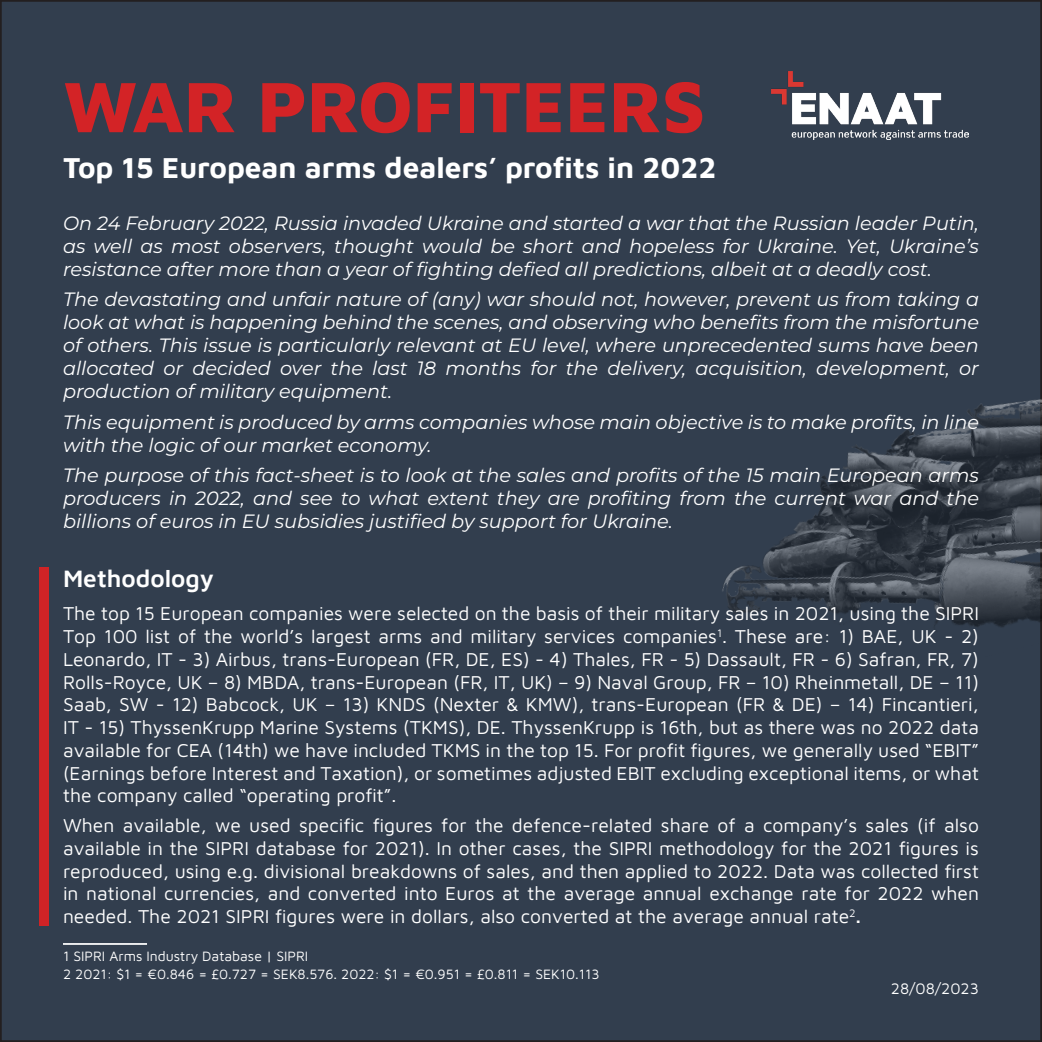
<style>
.page{position:relative;width:1042px;height:1042px;background:#fff}
.page>*{position:absolute;margin:0;border:0;box-sizing:border-box;transform-origin:0 0}
.t1{font:800 73.5px "Maven Pro";color:#d32326}
.t2{font:700 29.75px "Maven Pro";color:#fff}
.Titoletto{font:600 24.5px "Maven Pro";color:#fff}
.Maven_pro_texto{font:19.25px/22.8px "Maven Pro";color:#fff;text-align:justify}
.t3{font:italic 19.25px/23.1px "Montserrat";color:#fff;text-align:justify}
.t4{font:15.75px "Maven Pro";color:#fff}
.Footnote{font:14px "Maven Pro";color:#fff}
.s1{font-weight:600}
</style>
<div class="page">
<div style="left:1px;top:1px;width:1040px;height:1040px;background:#323e4e"></div>
<img style="left:722px;top:312px;width:320px;height:433px">
<img style="left:771px;top:71px;width:197px;height:68px">
<hr style="left:63px;top:943px;width:84px;height:2px;background:#fff">
<div style="left:39px;top:567px;width:9px;height:358px;background:#d32326"></div>
<p class="t1" style="left:63px;top:56px;width:643px">WAR PROFITEERS</p>
<p class="t2" style="left:63px;top:147px;width:655px">Top 15 European arms dealers’ profits in 2022</p>
<p class="t3" style="left:63px;top:211px;width:917px">On 24 February 2022, Russia invaded Ukraine and started a war that the Russian leader Putin, as well as most observers, thought would be short and hopeless for Ukraine. Yet, Ukraine’s resistance after more than a year of fighting defied all predictions, albeit at a deadly cost.</p>
<p class="t3" style="left:63px;top:287px;width:917px">The devastating and unfair nature of (any) war should not, however, prevent us from taking a look at what is happening behind the scenes, and observing who benefits from the misfortune of others. This issue is particularly relevant at EU level, where unprecedented sums have been allocated or decided over the last 18 months for the delivery, acquisition, development, or production of military equipment.</p>
<p class="t3" style="left:63px;top:410px;width:917px">This equipment is produced by arms companies whose main objective is to make profits, in line with the logic of our market economy.</p>
<p class="t3" style="left:63px;top:463px;width:917px">The purpose of this fact-sheet is to look at the sales and profits of the 15 main European arms producers in 2022, and see to what extent they are profiting from the current war and the billions of euros in EU subsidies justified by support for Ukraine.</p>
<p class="Titoletto" style="left:63px;top:562px;width:153px">Methodology</p>
<p class="Maven_pro_texto" style="left:63px;top:601px;width:917px">The top 15 European companies were selected on the basis of their military sales in 2021, using the SIPRI Top 100 list of the world’s largest arms and military services companies<sup>1</sup>. These are: 1) BAE, UK - 2)<br>Leonardo, IT - 3) Airbus, trans-European (FR, DE, ES) - 4) Thales, FR - 5) Dassault, FR - 6) Safran, FR, 7)<br>Rolls-Royce, UK – 8) MBDA, trans-European (FR, IT, UK) – 9) Naval Group, FR – 10) Rheinmetall, DE – 11)<br>Saab, SW - 12) Babcock, UK – 13) KNDS (Nexter &amp; KMW), trans-European (FR &amp; DE) – 14) Fincantieri, IT - 15) ThyssenKrupp Marine Systems (TKMS), DE. ThyssenKrupp is 16th, but as there was no 2022 data available for CEA (14th) we have included TKMS in the top 15. For profit figures, we generally used “EBIT” (Earnings before Interest and Taxation), or sometimes adjusted EBIT excluding exceptional items, or what the company called “operating profit”.</p>
<p class="Maven_pro_texto" style="left:63px;top:813px;width:917px">When available, we used specific figures for the defence-related share of a company’s sales (if also available in the SIPRI database for 2021). In other cases, the SIPRI methodology for the 2021 figures is reproduced, using e.g. divisional breakdowns of sales, and then applied to 2022. Data was collected first in national currencies, and converted into Euros at the average annual exchange rate for 2022 when needed. The 2021 SIPRI figures were in dollars, also converted at the average annual rate<sup>2</sup><span class="s1">.</span></p>
<p class="Footnote" style="left:63px;top:947px;width:247px">1 SIPRI Arms Industry Database | SIPRI</p>
<p class="Footnote" style="left:63px;top:964px;width:538px">2 2021: $1 = €0.846 = £0.727 = SEK8.576. 2022: $1 = €0.951 = £0.811 = SEK10.113</p>
<p class="t4" style="left:891px;top:978px;width:90px">28/08/2023</p>
</div>
